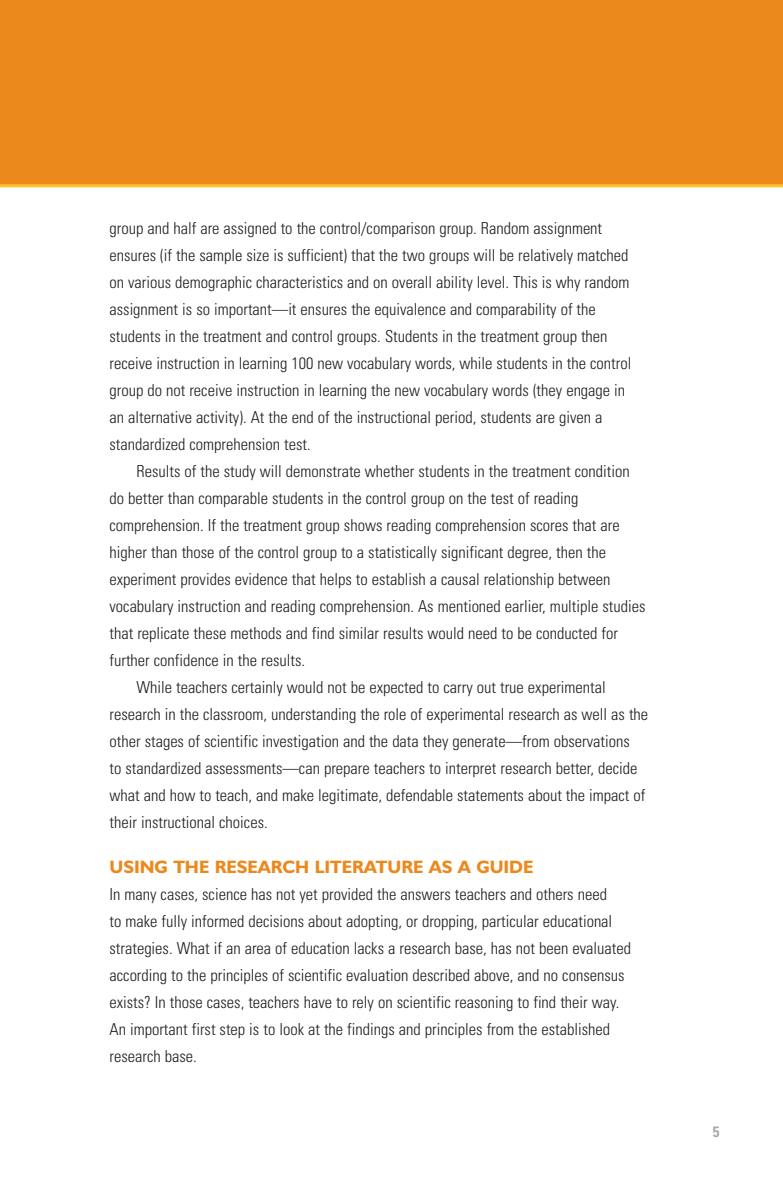
<style>
.page{position:relative;width:783px;height:1188px;background:#fff}
.page>*{position:absolute;margin:0;border:0;box-sizing:border-box;transform-origin:0 0}
.t1{font:700 18px "Humanist 521 BT";color:#ec891c}
.t2{font:300 condensed 16.5px/27px "Univers";color:#231f20}
.t3{font:700 condensed 15px "Univers";color:#a7a9ac}
</style>
<div class="page">
<div style="left:0;top:0;width:783px;height:185px;background:#ec891c"></div>
<hr style="left:0;top:184px;width:783px;height:3px;background:#ffc424">
<p class="t2" style="left:110px;top:216px;width:523px">group and half are assigned to the control/comparison group. Random assignment ensures (if the sample size is sufficient) that the two groups will be relatively matched on various demographic characteristics and on overall ability level. This is why random assignment is so important—it ensures the equivalence and comparability of the students in the treatment and control groups. Students in the treatment group then receive instruction in learning 100 new vocabulary words, while students in the control group do not receive instruction in learning the new vocabulary words (they engage in an alternative activity). At the end of the instructional period, students are given a standardized comprehension test.</p>
<p class="t2" style="left:137px;top:459px;width:495px">Results of the study will demonstrate whether students in the treatment condition</p>
<p class="t2" style="left:110px;top:486px;width:471px">do better than comparable students in the control group on the test of reading</p>
<p class="t2" style="left:110px;top:513px;width:512px">comprehension. If the treatment group shows reading comprehension scores that are</p>
<p class="t2" style="left:110px;top:540px;width:498px">higher than those of the control group to a statistically significant degree, then the</p>
<p class="t2" style="left:110px;top:567px;width:502px">experiment provides evidence that helps to establish a causal relationship between</p>
<p class="t2" style="left:110px;top:594px;width:538px">vocabulary instruction and reading comprehension. As mentioned earlier, multiple studies</p>
<p class="t2" style="left:110px;top:621px;width:510px">that replicate these methods and find similar results would need to be conducted for</p>
<p class="t2" style="left:110px;top:648px;width:197px">further confidence in the results.</p>
<p class="t2" style="left:137px;top:675px;width:471px">While teachers certainly would not be expected to carry out true experimental</p>
<p class="t2" style="left:110px;top:702px;width:540px">research in the classroom, understanding the role of experimental research as well as the</p>
<p class="t2" style="left:110px;top:729px;width:522px">other stages of scientific investigation and the data they generate—from observations</p>
<p class="t2" style="left:110px;top:756px;width:529px">to standardized assessments—can prepare teachers to interpret research better, decide</p>
<p class="t2" style="left:110px;top:783px;width:537px">what and how to teach, and make legitimate, defendable statements about the impact of</p>
<p class="t2" style="left:110px;top:810px;width:160px">their instructional choices.</p>
<p class="t1" style="left:110px;top:860px;width:426px">USING THE RESEARCH LITERATURE AS A GUIDE</p>
<p class="t2" style="left:110px;top:882px;width:523px">In many cases, science has not yet provided the answers teachers and others need<br>to make fully informed decisions about adopting, or dropping, particular educational strategies. What if an area of education lacks a research base, has not been evaluated according to the principles of scientific evaluation described above, and no consensus exists? In those cases, teachers have to rely on scientific reasoning to find their way.<br>An important first step is to look at the findings and principles from the established research base.</p>
<p class="t3" style="left:713px;top:1126px;width:8px">5</p>
</div>
